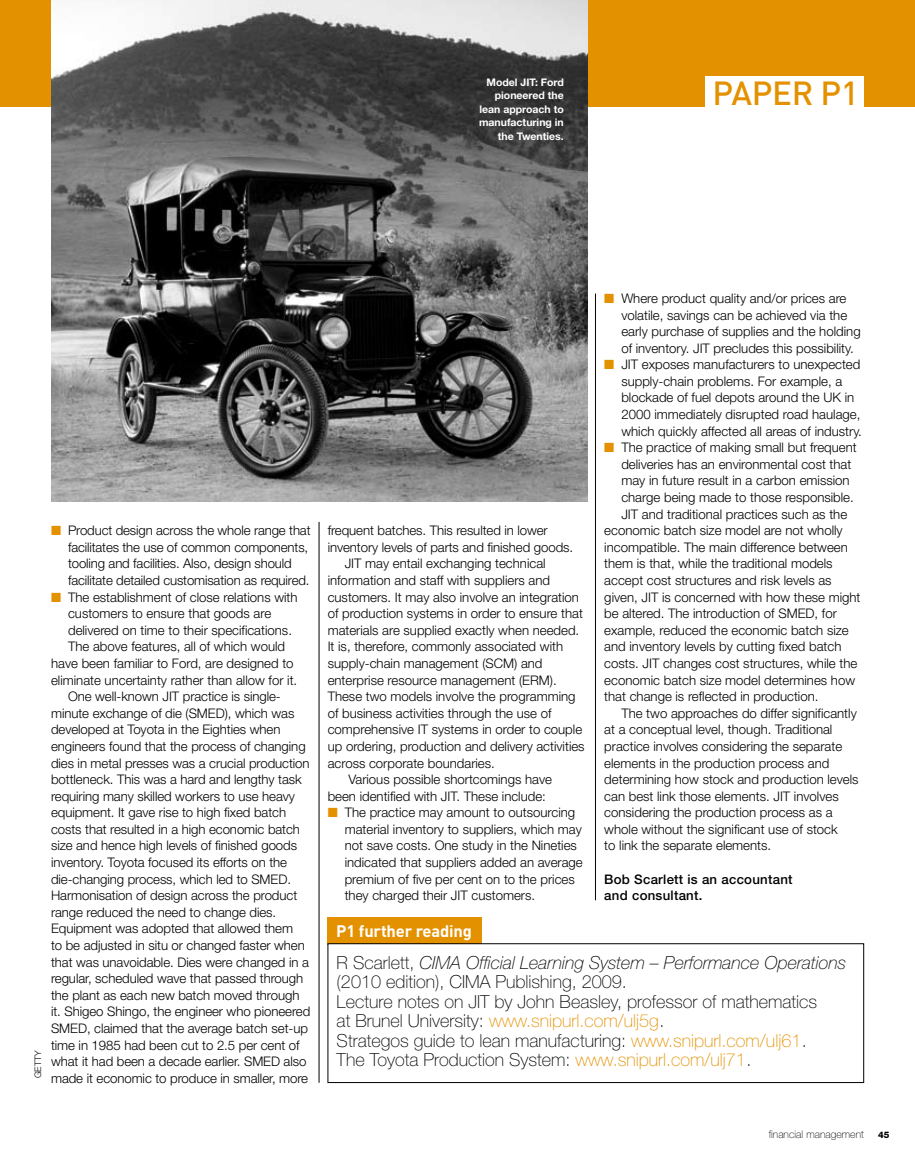
<style>
.page{position:relative;width:915px;height:1170px;background:#fff}
.page>*{position:absolute;margin:0;border:0;box-sizing:border-box;transform-origin:0 0}
.t1{font:500 33px "DIN";letter-spacing:-.01em;color:#e49100}
.t2{font:100 18px/19.5px "Helvetica Neue";color:#000}
.t3{font:700 16.5px "DIN";letter-spacing:-.01em;color:#fff}
.t4{font:300 13.2px/16.6px "Helvetica Neue";color:#000}
.t5{font:500 13.2px/16.6px "Helvetica Neue";letter-spacing:.02em;color:#000}
.t6{font:700 10.5px/13.5px "Helvetica Neue";color:#fff;text-align:right}
.t7{font:100 10.5px "Helvetica Neue";color:#000}
.t8{font:300 9px "Helvetica Neue";color:#000}
.t9{font:800 9px "Helvetica Neue";color:#000}
.s1{color:#e49100}
.s2{font-style:italic}
</style>
<div class="page">
<div style="left:0;top:0;width:914px;height:106px;background:#e49100"></div>
<div style="left:705px;top:77px;width:158px;height:30px;background:#fff"></div>
<hr style="left:319px;top:522px;width:1px;height:560px;background:#000">
<hr style="left:595px;top:293px;width:1px;height:607px;background:#000">
<div style="left:327px;top:916px;width:154px;height:28px;background:#e49100"></div>
<div style="left:327px;top:943px;width:536px;height:139px;border:1px solid #000"></div>
<img style="left:51px;top:0;width:536px;height:501px">
<p class="t6" style="left:479px;top:75px;width:86px">Model JIT: Ford pioneered the lean approach to manufacturing in the Twenties.</p>
<h1 class="t1" style="left:712px;top:71px;width:147px">PAPER P1</h1>
<p class="t8" style="left:32px;top:1078px;width:29px;rotate:-90deg">Getty</p>
<p class="t4" style="left:68px;top:522px;width:244px;text-indent:-17px"><span class="s1">■</span> Product design across the whole range that facilitates the use of common components, tooling and facilities. Also, design should facilitate detailed customisation as required.</p>
<p class="t4" style="left:51px;top:588px;width:248px"><span class="s1">■</span> The establishment of close relations with</p>
<p class="t4" style="left:68px;top:605px;width:204px">customers to ensure that goods are</p>
<p class="t4" style="left:68px;top:621px;width:225px">delivered on time to their specifications.</p>
<p class="t4" style="left:68px;top:638px;width:218px">The above features, all of which would</p>
<p class="t4" style="left:51px;top:654px;width:244px">have been familiar to Ford, are designed to</p>
<p class="t4" style="left:51px;top:671px;width:247px">eliminate uncertainty rather than allow for it.</p>
<p class="t4" style="left:68px;top:687px;width:214px">One well-known JIT practice is single-</p>
<p class="t4" style="left:51px;top:704px;width:245px">minute exchange of die (SMED), which was</p>
<p class="t4" style="left:51px;top:721px;width:231px">developed at Toyota in the Eighties when</p>
<p class="t4" style="left:51px;top:737px;width:256px">engineers found that the process of changing</p>
<p class="t4" style="left:51px;top:754px;width:260px">dies in metal presses was a crucial production</p>
<p class="t4" style="left:51px;top:770px;width:252px">bottleneck. This was a hard and lengthy task</p>
<p class="t4" style="left:51px;top:787px;width:245px">requiring many skilled workers to use heavy</p>
<p class="t4" style="left:51px;top:804px;width:236px">equipment. It gave rise to high fixed batch</p>
<p class="t4" style="left:51px;top:820px;width:250px">costs that resulted in a high economic batch</p>
<p class="t4" style="left:51px;top:837px;width:247px">size and hence high levels of finished goods</p>
<p class="t4" style="left:51px;top:853px;width:237px">inventory. Toyota focused its efforts on the</p>
<p class="t4" style="left:51px;top:870px;width:241px">die-changing process, which led to SMED.</p>
<p class="t4" style="left:51px;top:886px;width:247px">Harmonisation of design across the product</p>
<p class="t4" style="left:51px;top:903px;width:226px">range reduced the need to change dies.</p>
<p class="t4" style="left:51px;top:920px;width:243px">Equipment was adopted that allowed them</p>
<p class="t4" style="left:51px;top:936px;width:255px">to be adjusted in situ or changed faster when</p>
<p class="t4" style="left:51px;top:953px;width:259px">that was unavoidable. Dies were changed in a</p>
<p class="t4" style="left:51px;top:969px;width:254px">regular, scheduled wave that passed through</p>
<p class="t4" style="left:51px;top:986px;width:250px">the plant as each new batch moved through</p>
<p class="t4" style="left:51px;top:1003px;width:261px">it. Shigeo Shingo, the engineer who pioneered</p>
<p class="t4" style="left:51px;top:1019px;width:258px">SMED, claimed that the average batch set-up</p>
<p class="t4" style="left:51px;top:1036px;width:250px">time in 1985 had been cut to 2.5 per cent of</p>
<p class="t4" style="left:51px;top:1052px;width:257px">what it had been a decade earlier. SMED also</p>
<p class="t4" style="left:51px;top:1069px;width:258px">made it economic to produce in smaller, more</p>
<p class="t4" style="left:327px;top:522px;width:221px">frequent batches. This resulted in lower</p>
<p class="t4" style="left:327px;top:538px;width:247px">inventory levels of parts and finished goods.</p>
<p class="t4" style="left:344px;top:555px;width:202px">JIT may entail exchanging technical</p>
<p class="t4" style="left:327px;top:571px;width:224px">information and staff with suppliers and</p>
<p class="t4" style="left:327px;top:588px;width:253px">customers. It may also involve an integration</p>
<p class="t4" style="left:327px;top:605px;width:257px">of production systems in order to ensure that</p>
<p class="t4" style="left:327px;top:621px;width:253px">materials are supplied exactly when needed.</p>
<p class="t4" style="left:327px;top:638px;width:237px">It is, therefore, commonly associated with</p>
<p class="t4" style="left:327px;top:654px;width:216px">supply-chain management (SCM) and</p>
<p class="t4" style="left:327px;top:671px;width:230px">enterprise resource management (ERM).</p>
<p class="t4" style="left:327px;top:687px;width:249px">These two models involve the programming</p>
<p class="t4" style="left:327px;top:704px;width:225px">of business activities through the use of</p>
<p class="t4" style="left:327px;top:721px;width:256px">comprehensive IT systems in order to couple</p>
<p class="t4" style="left:327px;top:737px;width:258px">up ordering, production and delivery activities</p>
<p class="t4" style="left:327px;top:754px;width:169px">across corporate boundaries.</p>
<p class="t4" style="left:348px;top:770px;width:205px">Various possible shortcomings have</p>
<p class="t4" style="left:327px;top:787px;width:220px">been identified with JIT. These include:</p>
<p class="t4" style="left:344px;top:804px;width:239px;text-indent:-17px"><span class="s1">■</span> The practice may amount to outsourcing material inventory to suppliers, which may not save costs. One study in the Nineties indicated that suppliers added an average premium of five per cent on to the prices they charged their JIT customers.</p>
<p class="t4" style="left:621px;top:289px;width:241px;text-indent:-17px"><span class="s1">■</span> Where product quality and/or prices are volatile, savings can be achieved via the early purchase of supplies and the holding of inventory. JIT precludes this possibility.</p>
<p class="t4" style="left:621px;top:356px;width:242px;text-indent:-17px"><span class="s1">■</span> JIT exposes manufacturers to unexpected supply-chain problems. For example, a blockade of fuel depots around the UK in 2000 immediately disrupted road haulage, which quickly affected all areas of industry.</p>
<p class="t4" style="left:604px;top:439px;width:254px"><span class="s1">■</span> The practice of making small but frequent</p>
<p class="t4" style="left:621px;top:455px;width:231px">deliveries has an environmental cost that</p>
<p class="t4" style="left:621px;top:472px;width:230px">may in future result in a carbon emission</p>
<p class="t4" style="left:621px;top:488px;width:234px">charge being made to those responsible.</p>
<p class="t4" style="left:621px;top:505px;width:227px">JIT and traditional practices such as the</p>
<p class="t4" style="left:604px;top:522px;width:240px">economic batch size model are not wholly</p>
<p class="t4" style="left:604px;top:538px;width:245px">incompatible. The main difference between</p>
<p class="t4" style="left:604px;top:555px;width:230px">them is that, while the traditional models</p>
<p class="t4" style="left:604px;top:571px;width:229px">accept cost structures and risk levels as</p>
<p class="t4" style="left:604px;top:588px;width:257px">given, JIT is concerned with how these might</p>
<p class="t4" style="left:604px;top:605px;width:234px">be altered. The introduction of SMED, for</p>
<p class="t4" style="left:604px;top:621px;width:246px">example, reduced the economic batch size</p>
<p class="t4" style="left:604px;top:638px;width:238px">and inventory levels by cutting fixed batch</p>
<p class="t4" style="left:604px;top:654px;width:254px">costs. JIT changes cost structures, while the</p>
<p class="t4" style="left:604px;top:671px;width:252px">economic batch size model determines how</p>
<p class="t4" style="left:604px;top:687px;width:215px">that change is reflected in production.</p>
<p class="t4" style="left:621px;top:704px;width:237px">The two approaches do differ significantly</p>
<p class="t4" style="left:604px;top:721px;width:229px">at a conceptual level, though. Traditional</p>
<p class="t4" style="left:604px;top:737px;width:239px">practice involves considering the separate</p>
<p class="t4" style="left:604px;top:754px;width:226px">elements in the production process and</p>
<p class="t4" style="left:604px;top:770px;width:256px">determining how stock and production levels</p>
<p class="t4" style="left:604px;top:787px;width:236px">can best link those elements. JIT involves</p>
<p class="t4" style="left:604px;top:804px;width:230px">considering the production process as a</p>
<p class="t4" style="left:604px;top:820px;width:235px">whole without the significant use of stock</p>
<p class="t4" style="left:604px;top:837px;width:168px">to link the separate elements.</p>
<p class="t5" style="left:604px;top:870px;width:190px">Bob Scarlett is an accountant and consultant.</p>
<p class="t3" style="left:336px;top:919px;width:137px">P1 further reading</p>
<p class="t2" style="left:336px;top:952px;width:511px">R Scarlett, <span class="s2">CIMA Official Learning System – Performance Operations </span>(2010 edition), CIMA Publishing, 2009.<br>Lecture notes on JIT by John Beasley, professor of mathematics<br>at Brunel University: <span class="s1">www.snipurl.com/ulj5g</span> .<br>Strategos guide to lean manufacturing: <span class="s1">www.snipurl.com/ulj61</span> .<br>The Toyota Production System: <span class="s1">www.snipurl.com/ulj71</span> .</p>
<p class="t7" style="left:768px;top:1127px;width:97px">financial management</p>
<p class="t9" style="left:877px;top:1129px;width:13px">45</p>
</div>
